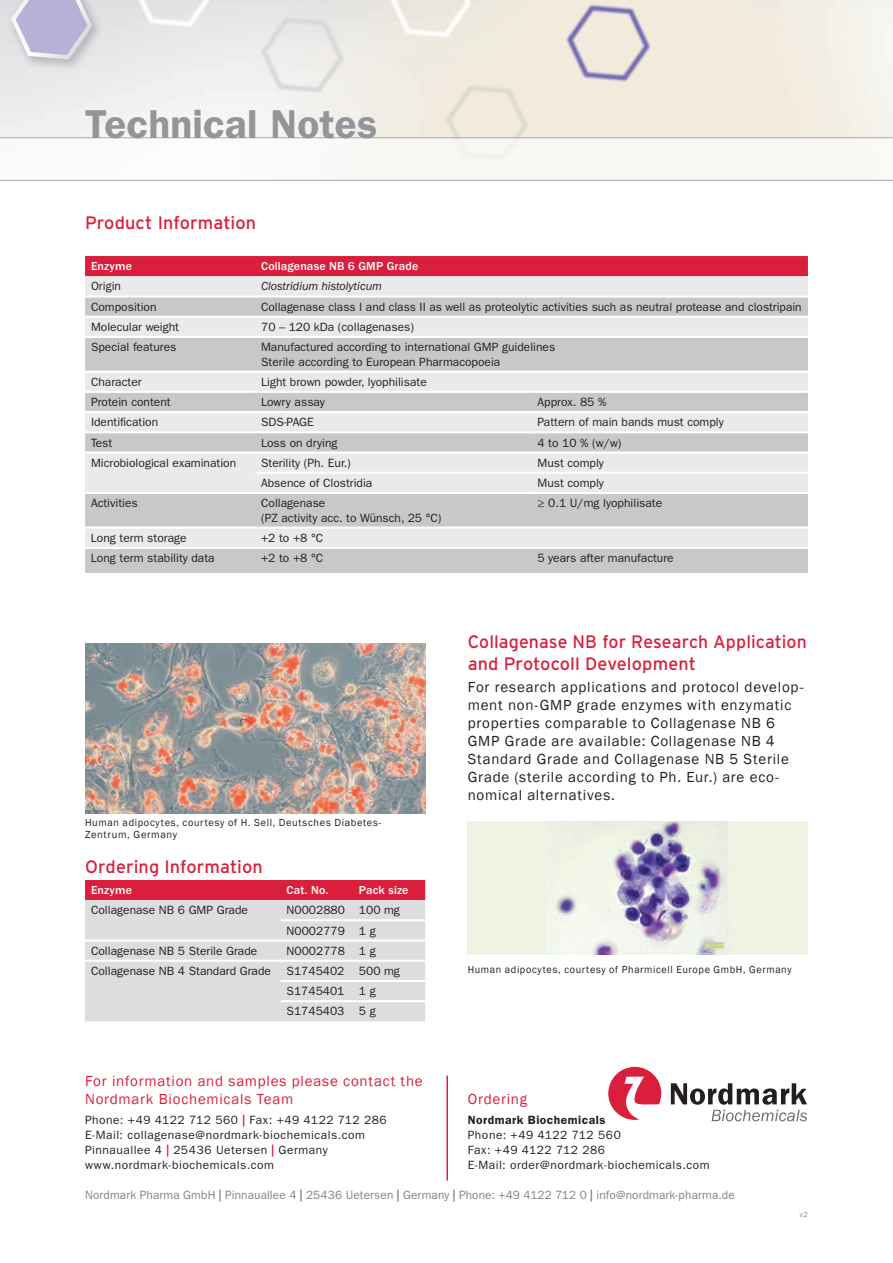
<style>
.page{position:relative;width:893px;height:1263px;background:#fff}
.page>*{position:absolute;margin:0;border:0;box-sizing:border-box;transform-origin:0 0}
.t1{font:40.5px "Franklin Gothic LT Pro Dm";letter-spacing:.005em;color:#939598}
.t2{font:18px/21.6px "Interstate";letter-spacing:.005em;color:#da1f3d}
.t3{font:15px/18px "Franklin Gothic";letter-spacing:.05em;color:#231f20}
.t4{font:15px/18px "Franklin Gothic";letter-spacing:.05em;color:#da1f3d}
.t5{font:12px/20.2px "Franklin Gothic LT Pro";color:#231f20}
.t6{font:12px/15px "Franklin Gothic LT Pro";letter-spacing:.045em;color:#231f20}
.t7{font:12px "Franklin Gothic LT Pro";letter-spacing:.015em;color:#808285}
.t8{font:500 12px "Franklin Gothic LT Pro";letter-spacing:.015em;color:#fff}
.t9{font:italic 12px "Franklin Gothic";color:#231f20}
.t10{font:12px "Franklin Gothic LT Pro Dm";letter-spacing:.045em;color:#231f20}
.t11{font:10.5px/12.6px "Franklin Gothic";letter-spacing:.065em;color:#231f20}
.t12{font:7.5px "Franklin Gothic LT Pro";color:#808285}
.s1{font-family:"Helvetica Neue LTW1 G";font-weight:700;color:#da1f3d}
.s2{font-family:"Helvetica Neue LTW1 G";font-weight:700}
</style>
<div class="page">
<div style="left:85px;top:256px;width:723px;height:20px;background:#da1f3d"></div>
<div style="left:85px;top:276px;width:723px;height:19px;background:#e9eaeb"></div>
<svg style="left:85px;top:298px;width:723px;height:275px;background:#d6d7d8"></svg>
<hr style="left:85px;top:316px;width:170px;height:2px;background:#fff">
<hr style="left:255px;top:316px;width:276px;height:2px;background:#fff">
<hr style="left:531px;top:316px;width:277px;height:2px;background:#fff">
<hr style="left:85px;top:336px;width:170px;height:2px;background:#fff">
<hr style="left:255px;top:336px;width:276px;height:2px;background:#fff">
<hr style="left:531px;top:336px;width:277px;height:2px;background:#fff">
<hr style="left:85px;top:370px;width:170px;height:3px;background:#fff">
<hr style="left:255px;top:370px;width:276px;height:3px;background:#fff">
<hr style="left:531px;top:370px;width:277px;height:3px;background:#fff">
<hr style="left:85px;top:391px;width:170px;height:2px;background:#fff">
<hr style="left:255px;top:391px;width:276px;height:2px;background:#fff">
<hr style="left:531px;top:391px;width:277px;height:2px;background:#fff">
<hr style="left:85px;top:411px;width:170px;height:2px;background:#fff">
<hr style="left:255px;top:411px;width:276px;height:2px;background:#fff">
<hr style="left:531px;top:411px;width:277px;height:2px;background:#fff">
<hr style="left:85px;top:431px;width:170px;height:2px;background:#fff">
<hr style="left:255px;top:431px;width:276px;height:2px;background:#fff">
<hr style="left:531px;top:431px;width:277px;height:2px;background:#fff">
<hr style="left:85px;top:451px;width:170px;height:3px;background:#fff">
<hr style="left:255px;top:451px;width:276px;height:3px;background:#fff">
<hr style="left:531px;top:451px;width:277px;height:3px;background:#fff">
<hr style="left:85px;top:492px;width:170px;height:2px;background:#fff">
<hr style="left:255px;top:472px;width:276px;height:2px;background:#fff">
<hr style="left:531px;top:472px;width:277px;height:2px;background:#fff">
<hr style="left:85px;top:527px;width:170px;height:2px;background:#fff">
<hr style="left:85px;top:547px;width:170px;height:2px;background:#fff">
<hr style="left:255px;top:547px;width:276px;height:2px;background:#fff">
<hr style="left:531px;top:547px;width:277px;height:2px;background:#fff">
<hr style="left:255px;top:527px;width:276px;height:2px;background:#fff">
<hr style="left:531px;top:527px;width:277px;height:2px;background:#fff">
<hr style="left:255px;top:492px;width:276px;height:2px;background:#fff">
<hr style="left:531px;top:492px;width:277px;height:2px;background:#fff">
<img style="left:85px;top:643px;width:340px;height:170px">
<svg style="left:85px;top:880px;width:340px;height:141px;background:#dcc0c7"></svg>
<hr style="left:281px;top:919px;width:72px;height:2px;background:#fff">
<hr style="left:353px;top:919px;width:72px;height:2px;background:#fff">
<hr style="left:85px;top:939px;width:196px;height:2px;background:#fff">
<hr style="left:281px;top:939px;width:72px;height:2px;background:#fff">
<hr style="left:353px;top:939px;width:72px;height:2px;background:#fff">
<hr style="left:85px;top:960px;width:196px;height:2px;background:#fff">
<hr style="left:281px;top:960px;width:72px;height:2px;background:#fff">
<hr style="left:353px;top:960px;width:72px;height:2px;background:#fff">
<hr style="left:281px;top:1000px;width:72px;height:2px;background:#fff">
<hr style="left:353px;top:1000px;width:72px;height:2px;background:#fff">
<hr style="left:281px;top:980px;width:72px;height:2px;background:#fff">
<hr style="left:353px;top:980px;width:72px;height:2px;background:#fff">
<img style="left:468px;top:821px;width:340px;height:134px">
<svg style="left:11px;top:0;width:67px;height:59px;background:#c1beda"></svg>
<img style="left:78px;top:0;width:129px;height:80px">
<img style="left:397px;top:0;width:117px;height:32px">
<img style="left:514px;top:0;width:150px;height:134px">
<div style="left:392px;top:32px;width:190px;height:105px;background:#f1eadd"></div>
<div style="left:0;top:138px;width:893px;height:42px;background:#f9f8f4"></div>
<hr style="left:0;top:180px;width:893px;height:1px;background:#a8a9ad">
<hr style="left:0;top:137px;width:893px;height:1px;background:#a8a9ad">
<svg style="left:608px;top:1067px;width:53px;height:53px"></svg>
<svg style="left:671px;top:1083px;width:136px;height:38px"></svg>
<hr style="left:446px;top:1075px;width:2px;height:105px;background:#da1f3d">
<h1 class="t1" style="left:85px;top:100px;width:294px">Technical Notes</h1>
<h2 class="t2" style="left:85px;top:212px;width:172px">Product Information</h2>
<p class="t8" style="left:91px;top:260px;width:42px">Enzyme</p>
<p class="t8" style="left:261px;top:260px;width:159px">Collagenase NB 6 GMP Grade</p>
<p class="t5" style="left:91px;top:276px;width:31px">Origin</p>
<p class="t9" style="left:261px;top:279px;width:122px">Clostridium histolyticum</p>
<p class="t5" style="left:91px;top:297px;width:67px">Composition</p>
<p class="t5" style="left:261px;top:297px;width:542px">Collagenase class I and class II as well as proteolytic activities such as neutral protease and clostripain</p>
<p class="t5" style="left:91px;top:317px;width:90px">Molecular weight</p>
<p class="t5" style="left:261px;top:317px;width:154px">70 – 120 kDa (collagenases)</p>
<p class="t5" style="left:91px;top:337px;width:87px">Special features</p>
<p class="t5" style="left:261px;top:340px;width:296px;line-height:14.4px">Manufactured according to international GMP guidelines<br>Sterile according to European Pharmacopoeia</p>
<p class="t5" style="left:91px;top:372px;width:52px">Character</p>
<p class="t5" style="left:261px;top:372px;width:167px">Light brown powder, lyophilisate</p>
<p class="t5" style="left:91px;top:392px;width:81px">Protein content</p>
<p class="t5" style="left:261px;top:392px;width:65px">Lowry assay</p>
<p class="t5" style="left:537px;top:392px;width:70px">Approx. 85 %</p>
<p class="t5" style="left:91px;top:412px;width:69px">Identification</p>
<p class="t5" style="left:261px;top:412px;width:54px">SDS-PAGE</p>
<p class="t5" style="left:537px;top:412px;width:188px">Pattern of main bands must comply</p>
<p class="t5" style="left:91px;top:432px;width:23px">Test</p>
<p class="t5" style="left:261px;top:432px;width:78px">Loss on drying</p>
<p class="t5" style="left:537px;top:432px;width:85px">4 to 10 % (w/w)</p>
<p class="t5" style="left:91px;top:453px;width:147px">Microbiological examination</p>
<p class="t5" style="left:261px;top:453px;width:91px">Sterility (Ph. Eur.)</p>
<p class="t5" style="left:537px;top:453px;width:68px">Must comply</p>
<p class="t5" style="left:261px;top:473px;width:113px">Absence of Clostridia</p>
<p class="t5" style="left:537px;top:473px;width:68px">Must comply</p>
<p class="t5" style="left:91px;top:493px;width:48px">Activities</p>
<p class="t5" style="left:261px;top:496px;width:182px;line-height:14.4px">Collagenase<br>(PZ activity acc. to Wünsch, 25 °C)</p>
<p class="t5" style="left:537px;top:493px;width:126px">≥ 0.1 U/mg lyophilisate</p>
<p class="t5" style="left:91px;top:528px;width:97px">Long term storage</p>
<p class="t5" style="left:261px;top:528px;width:64px">+2 to +8 °C</p>
<p class="t5" style="left:91px;top:548px;width:125px">Long term stability data</p>
<p class="t5" style="left:261px;top:548px;width:64px">+2 to +8 °C</p>
<p class="t5" style="left:537px;top:548px;width:138px">5 years after manufacture</p>
<p class="t11" style="left:85px;top:816px;width:298px">Human adipocytes, courtesy of H. Sell, Deutsches Diabetes-<br>Zentrum, Germany</p>
<h2 class="t2" style="left:85px;top:855px;width:179px">Ordering Information</h2>
<p class="t8" style="left:91px;top:883px;width:42px">Enzyme</p>
<p class="t8" style="left:287px;top:883px;width:43px">Cat. No.</p>
<p class="t8" style="left:359px;top:883px;width:51px">Pack size</p>
<p class="t5" style="left:91px;top:900px;width:158px">Collagenase NB 6 GMP Grade</p>
<p class="t5" style="left:287px;top:900px;width:115px">N0002880 100 mg<br>N0002779 1 g</p>
<p class="t5" style="left:91px;top:941px;width:168px">Collagenase NB 5 Sterile Grade</p>
<p class="t5" style="left:287px;top:941px;width:91px">N0002778 1 g</p>
<p class="t5" style="left:91px;top:961px;width:181px">Collagenase NB 4 Standard Grade</p>
<p class="t5" style="left:287px;top:961px;width:115px">S1745402 500 mg<br>S1745401 1 g<br>S1745403 5 g</p>
<p class="t4" style="left:85px;top:1072px;width:339px">For information and samples please contact the<br>Nordmark Biochemicals Team</p>
<p class="t6" style="left:85px;top:1113px;width:303px">Phone: +49 4122 712 560 <span class="s1">|</span> Fax: +49 4122 712 286<br>E-Mail: collagenase@nordmark-biochemicals.com Pinnauallee 4 <span class="s1">|</span> 25436 Uetersen <span class="s1">|</span> Germany www.nordmark-biochemicals.com</p>
<h2 class="t2" style="left:468px;top:631px;width:341px">Collagenase NB for Research Application and Protocoll Development</h2>
<p class="t3" style="left:468px;top:678px;width:337px">For research applications and protocol develop&shy;ment non-GMP grade enzymes with enzymatic properties comparable to Collagenase NB 6<br>GMP Grade are available: Collagenase NB 4<br>Standard Grade and Collagenase NB 5 Sterile Grade (sterile according to Ph. Eur.) are eco&shy;nomical alternatives.</p>
<p class="t11" style="left:468px;top:963px;width:325px">Human adipocytes, courtesy of Pharmicell Europe GmbH, Germany</p>
<p class="t4" style="left:468px;top:1091px;width:61px">Ordering</p>
<p class="t10" style="left:468px;top:1113px;width:139px">Nordmark Biochemicals</p>
<p class="t6" style="left:468px;top:1128px;width:243px">Phone: +49 4122 712 560<br>Fax: +49 4122 712 286<br>E-Mail: order@nordmark-biochemicals.com</p>
<p class="t7" style="left:85px;top:1188px;width:651px">Nordmark Pharma GmbH <span class="s2">|</span> Pinnauallee 4 <span class="s2">|</span> 25436 Uetersen <span class="s2">|</span> Germany <span class="s2">|</span> Phone: +49 4122 712 0 <span class="s2">|</span> info@nordmark-pharma.de</p>
<p class="t12" style="left:800px;top:1210px;width:9px">v2</p>
</div>
